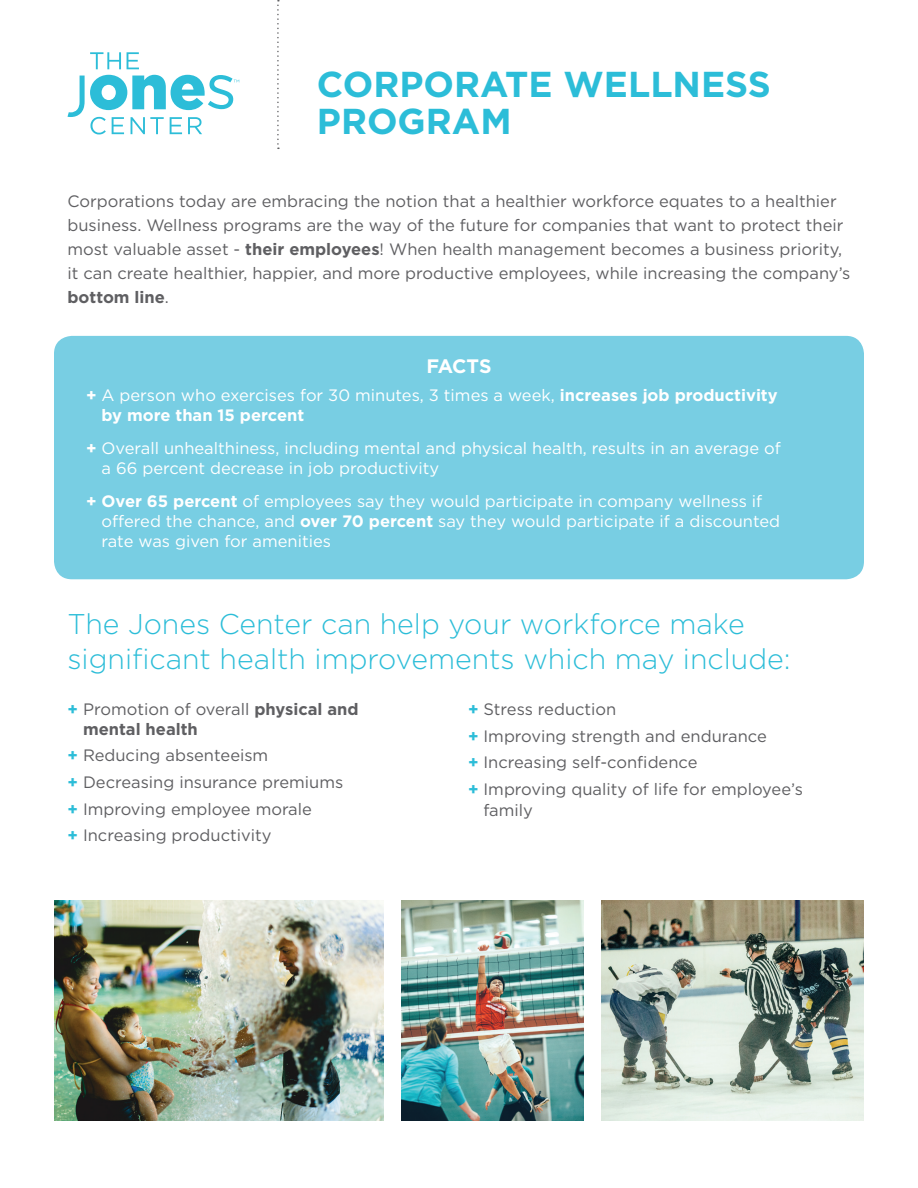
<style>
.page{position:relative;width:918px;height:1188px;background:#fff}
.page>*{position:absolute;margin:0;border:0;box-sizing:border-box;transform-origin:0 0}
.t1{font:700 36px/37.2px "Gotham";color:#2cbdd8}
.t2{font:300 28.5px/34.2px "Gotham";color:#2cbdd8}
.t3{font:700 19.5px "Gotham";letter-spacing:-.03em;color:#fff}
.t4{font:16.5px/26.5px "Gotham";color:#5f5f62}
.t5{font:16.5px/19.8px "Gotham";color:#fff}
.t6{font:700 16.5px/19.8px "Gotham";color:#fff}
.t7{font:700 16.5px/19.8px "Gotham";color:#5f5f62}
.s1{font-weight:700}
.s2{font-weight:400}
.s3{color:#2cbdd8}
.s4{font-weight:700;color:#2cbdd8}
</style>
<div class="page">
<svg style="left:90px;top:52px;width:31px;height:17px"></svg>
<svg style="left:127px;top:52px;width:12px;height:17px"></svg>
<svg style="left:68px;top:75px;width:171px;height:59px"></svg>
<svg style="left:277px;top:0;width:2px;height:149px"></svg>
<div style="left:54px;top:336px;width:810px;height:243px;background:#78cee3;border-radius:18px"></div>
<img style="left:54px;top:901px;width:329px;height:219px">
<img style="left:401px;top:901px;width:183px;height:219px">
<img style="left:602px;top:901px;width:262px;height:219px">
<h1 class="t1" style="left:317px;top:65px;width:455px">CORPORATE WELLNESS<br>PROGRAM</h1>
<p class="t4" style="left:68px;top:189px;width:785px;line-height:24px">Corporations today are embracing the notion that a healthier workforce equates to a healthier business. Wellness programs are the way of the future for companies that want to protect their most valuable asset - <span class="s1">their employees</span>! When health management becomes a business priority, it can create healthier, happier, and more productive employees, while increasing the company’s <span class="s1">bottom line</span>.</p>
<p class="t3" style="left:427px;top:355px;width:66px">FACTS</p>
<p class="t6" style="left:102px;top:385px;width:678px;text-indent:-16px">+ <span class="s2">A person who exercises for 30 minutes, 3 times a week,</span> increases job productivity by more than 15 percent</p>
<p class="t5" style="left:102px;top:438px;width:681px;text-indent:-16px"><span class="s1">+</span> Overall unhealthiness, including mental and physical health, results in an average of a 66 percent decrease in job productivity</p>
<p class="t5" style="left:102px;top:491px;width:680px;text-indent:-16px"><span class="s1">+ Over 65 percent</span> of employees say they would participate in company wellness if offered the chance, and <span class="s1">over 70 percent</span> say they would participate if a discounted rate was given for amenities</p>
<h2 class="t2" style="left:68px;top:607px;width:725px">The Jones Center can help your workforce make significant health improvements which may include:</h2>
<p class="t7" style="left:83px;top:699px;width:277px;text-indent:-16px"><span class="s3">+</span> <span class="s2">Promotion of overall</span> physical and mental health</p>
<p class="t4" style="left:68px;top:742px;width:277px"><span class="s4">+</span> Reducing absenteeism<br><span class="s4">+</span> Decreasing insurance premiums <span class="s4">+</span> Improving employee morale<br><span class="s4">+</span> Increasing productivity</p>
<p class="t4" style="left:468px;top:696px;width:336px"><span class="s4">+</span> Stress reduction<br><span class="s4">+</span> Improving strength and endurance<br><span class="s4">+</span> Increasing self-confidence<br><span class="s4">+</span> Improving quality of life for employee’s</p>
<p class="t4" style="left:484px;top:797px;width:51px">family</p>
</div>
